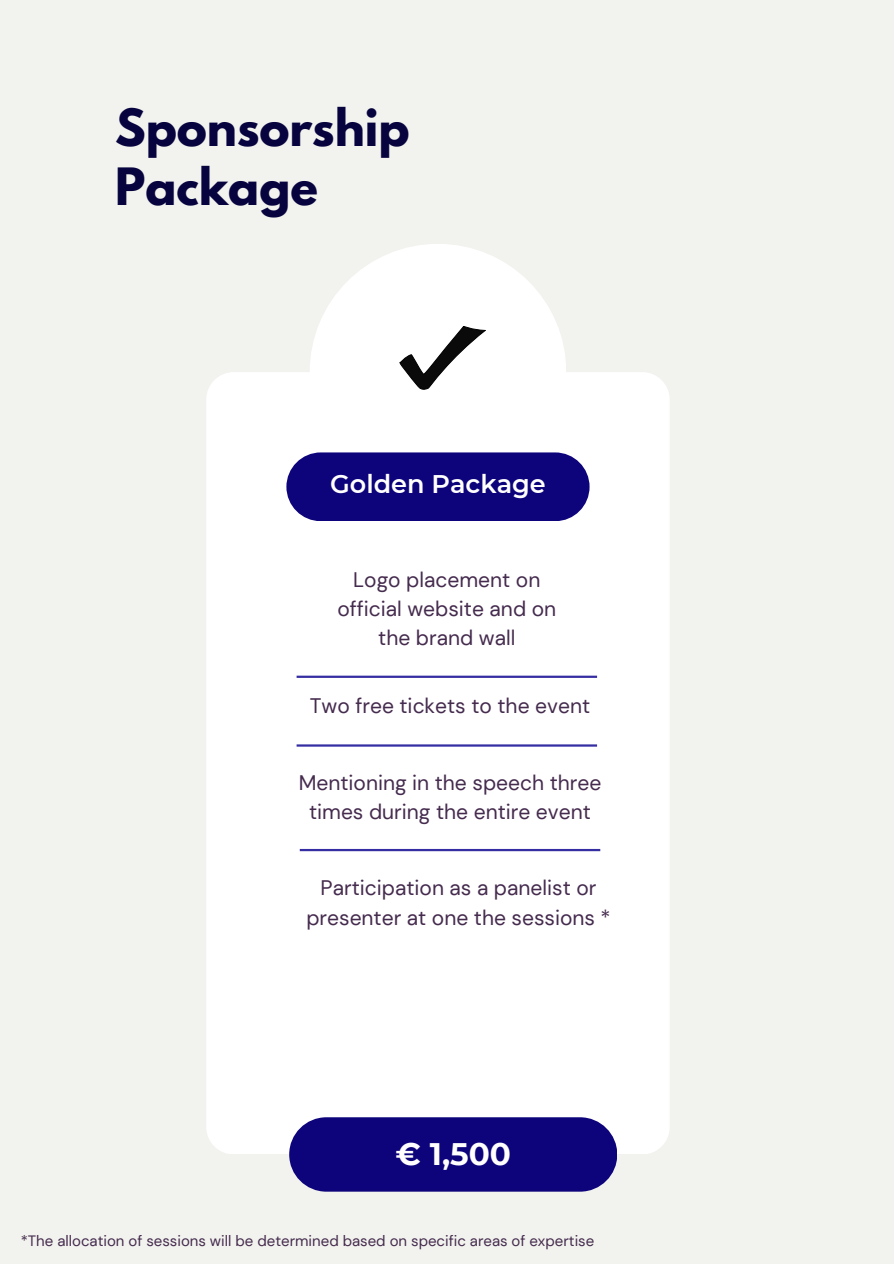
<style>
.page{position:relative;width:894px;height:1264px;background:#fff}
.page>*{position:absolute;margin:0;border:0;box-sizing:border-box;transform-origin:0 0}
.t1{font:700 45.6px/58.5px "League Spartan";color:#07033e}
.t2{font:700 31.05px "Montserrat";color:#fff}
.t3{font:600 25.5px "Montserrat";color:#fff}
.t4{font:21px/29.2px "DM Sans";color:#452b4e;text-align:center}
.t5{font:15px "DM Sans";color:#452b4e}
</style>
<div class="page">
<div style="left:0;top:0;width:893px;height:1263px;background:#f2f3ee"></div>
<div style="left:206px;top:372px;width:463px;height:781px;background:#fff;border-radius:27px"></div>
<div style="left:309px;top:244px;width:257px;height:256px;background:#fff;border-radius:50%"></div>
<div style="left:286px;top:452px;width:303px;height:69px;background:#0d047b;border-radius:34px"></div>
<div style="left:289px;top:1117px;width:328px;height:74px;background:#0d047b;border-radius:37px"></div>
<hr style="left:296px;top:744px;width:301px;height:2px;background:#352da2">
<hr style="left:296px;top:675px;width:301px;height:3px;background:#352da2">
<svg style="left:400px;top:326px;width:85px;height:64px"></svg>
<hr style="left:300px;top:849px;width:300px;height:2px;background:#352da2">
<h1 class="t1" style="left:115px;top:104px;width:296px">Sponsorship<br>Package</h1>
<p class="t3" style="left:330px;top:468px;width:217px">Golden Package</p>
<h4 class="t4" style="left:337px;top:565px;width:220px">Logo placement on official website and on the brand wall</h4>
<h4 class="t4" style="left:310px;top:691px;width:282px">Two free tickets to the event</h4>
<h4 class="t4" style="left:298px;top:767px;width:304px">Mentioning in the speech three times during the entire event</h4>
<h4 class="t4" style="left:306px;top:873px;width:305px">Participation as a panelist or presenter at one the sessions *</h4>
<h3 class="t2" style="left:395px;top:1134px;width:117px">€ 1,500</h3>
<h2 class="t5" style="left:21px;top:1231px;width:575px">*The allocation of sessions will be determined based on specific areas of expertise</h2>
</div>
